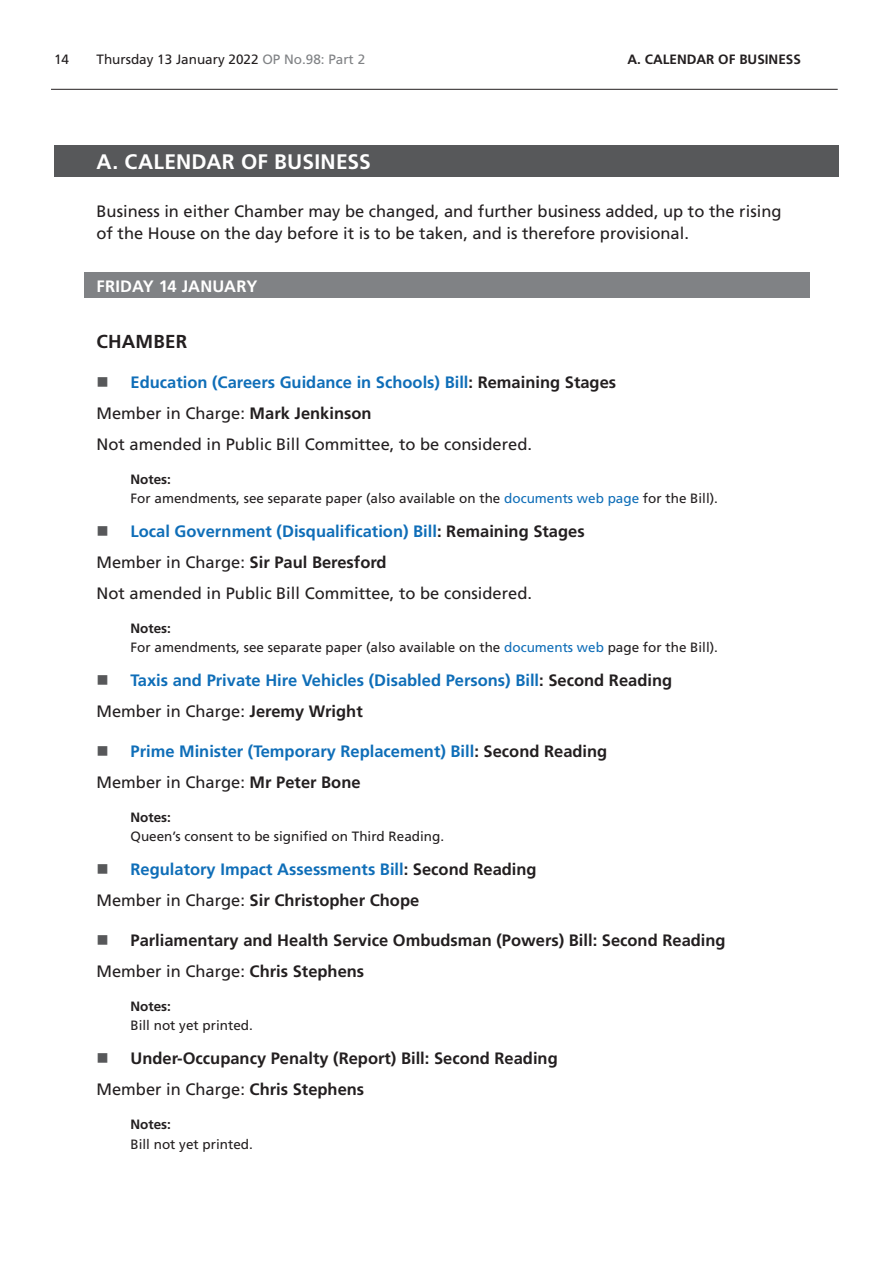
<style>
.page{position:relative;width:893px;height:1263px;background:#fff}
.page>*{position:absolute;margin:0;border:0;box-sizing:border-box;transform-origin:0 0}
.Heading1Grey{font:700 21px "Frutiger LT Std";letter-spacing:.01em;color:#fff}
.FbaLocation{font:700 18.75px "Frutiger LT Std";letter-spacing:.01em;color:#231f20}
.MemberInCharge{font:16.5px/22.5px "Frutiger LT Std";color:#231f20}
.t1{font:700 16.5px "Frutiger LT Std";color:#0f6eb8}
.MemberInCharge-2{font:700 16.5px "Frutiger LT Std";color:#231f20}
.Heading2Grey{font:700 16.5px "Frutiger LT Std";letter-spacing:.005em;color:#fff}
.NotesText{font:13.5px "Frutiger LT Std";color:#231f20}
.NotesTag{font:700 13.5px "Frutiger LT Std";color:#231f20}
.s1{color:#808285}
.s2{color:#231f20}
.s3{font-weight:700}
.s4{color:#0f6eb8}
.s5{font-weight:400}
</style>
<div class="page">
<hr style="left:51px;top:89px;width:787px;height:1px;background:#231f20">
<div style="left:54px;top:146px;width:785px;height:31px;background:#57585a"></div>
<div style="left:84px;top:273px;width:725px;height:25px;background:#808285"></div>
<p class="NotesText" style="left:54px;top:52px;width:17px">14</p>
<p class="NotesText" style="left:97px;top:52px;width:270px">Thursday 13 January 2022 <span class="s1">OP No.98: Part 2</span></p>
<p class="NotesTag" style="left:628px;top:52px;width:36px">A. Calendar</p>
<p class="NotesTag" style="left:718px;top:52px;width:38px">of Business</p>
<h2 class="Heading1Grey" style="left:97px;top:149px;width:276px">A. CALENDAR OF BUSINESS</h2>
<p class="MemberInCharge" style="left:97px;top:200px;width:686px">Business in either Chamber may be changed, and further business added, up to the rising of the House on the day before it is to be taken, and is therefore provisional.</p>
<h2 class="Heading2Grey" style="left:97px;top:276px;width:162px">FRIDAY 14 JANUARY</h2>
<p class="FbaLocation" style="left:97px;top:331px;width:92px">CHAMBER</p>
<p class="t1" style="left:131px;top:372px;width:487px">Education (Careers Guidance in Schools) Bill<span class="s2">: Remaining Stages</span></p>
<p class="MemberInCharge" style="left:97px;top:402px;width:277px">Member in Charge: <span class="s3">Mark Jenkinson</span></p>
<p class="MemberInCharge" style="left:97px;top:433px;width:437px">Not amended in Public Bill Committee, to be considered.</p>
<p class="NotesTag" style="left:131px;top:471px;width:42px">Notes:</p>
<p class="NotesText" style="left:131px;top:490px;width:589px">For amendments, see separate paper (also available on the <span class="s4">documents web page</span> for the Bill).</p>
<p class="t1" style="left:131px;top:522px;width:456px">Local Government (Disqualification) Bill<span class="s2">: Remaining Stages</span></p>
<p class="MemberInCharge-2" style="left:97px;top:553px;width:292px"><span class="s5">Member in Charge:</span> Sir Paul Beresford</p>
<p class="MemberInCharge" style="left:97px;top:582px;width:437px">Not amended in Public Bill Committee, to be considered.</p>
<p class="NotesTag" style="left:131px;top:620px;width:42px">Notes:</p>
<p class="NotesText" style="left:131px;top:640px;width:589px">For amendments, see separate paper (also available on the <span class="s4">documents web</span> page for the Bill).</p>
<p class="t1" style="left:131px;top:671px;width:543px">Taxis and Private Hire Vehicles (Disabled Persons) Bill<span class="s2">: Second Reading</span></p>
<p class="MemberInCharge" style="left:97px;top:700px;width:268px">Member in Charge: <span class="s3">Jeremy Wright</span></p>
<p class="t1" style="left:131px;top:741px;width:478px">Prime Minister (Temporary Replacement) Bill<span class="s2">: Second Reading</span></p>
<p class="MemberInCharge" style="left:97px;top:771px;width:266px">Member in Charge: <span class="s3">Mr Peter Bone</span></p>
<p class="NotesTag" style="left:131px;top:809px;width:42px">Notes:</p>
<p class="NotesText" style="left:131px;top:829px;width:315px">Queen’s consent to be signified on Third Reading.</p>
<p class="t1" style="left:131px;top:860px;width:408px">Regulatory Impact Assessments Bill<span class="s2">: Second Reading</span></p>
<p class="MemberInCharge-2" style="left:97px;top:891px;width:324px"><span class="s5">Member in Charge:</span> Sir Christopher Chope</p>
<p class="MemberInCharge-2" style="left:131px;top:930px;width:597px">Parliamentary and Health Service Ombudsman (Powers) Bill: Second Reading</p>
<p class="MemberInCharge" style="left:97px;top:960px;width:269px">Member in Charge: <span class="s3">Chris Stephens</span></p>
<p class="NotesTag" style="left:131px;top:998px;width:42px">Notes:</p>
<p class="NotesText" style="left:131px;top:1017px;width:124px">Bill not yet printed.</p>
<p class="MemberInCharge-2" style="left:131px;top:1049px;width:429px">Under-Occupancy Penalty (Report) Bill: Second Reading</p>
<p class="MemberInCharge" style="left:97px;top:1078px;width:269px">Member in Charge: <span class="s3">Chris Stephens</span></p>
<p class="NotesTag" style="left:131px;top:1117px;width:42px">Notes:</p>
<p class="NotesText" style="left:131px;top:1136px;width:124px">Bill not yet printed.</p>
</div>
